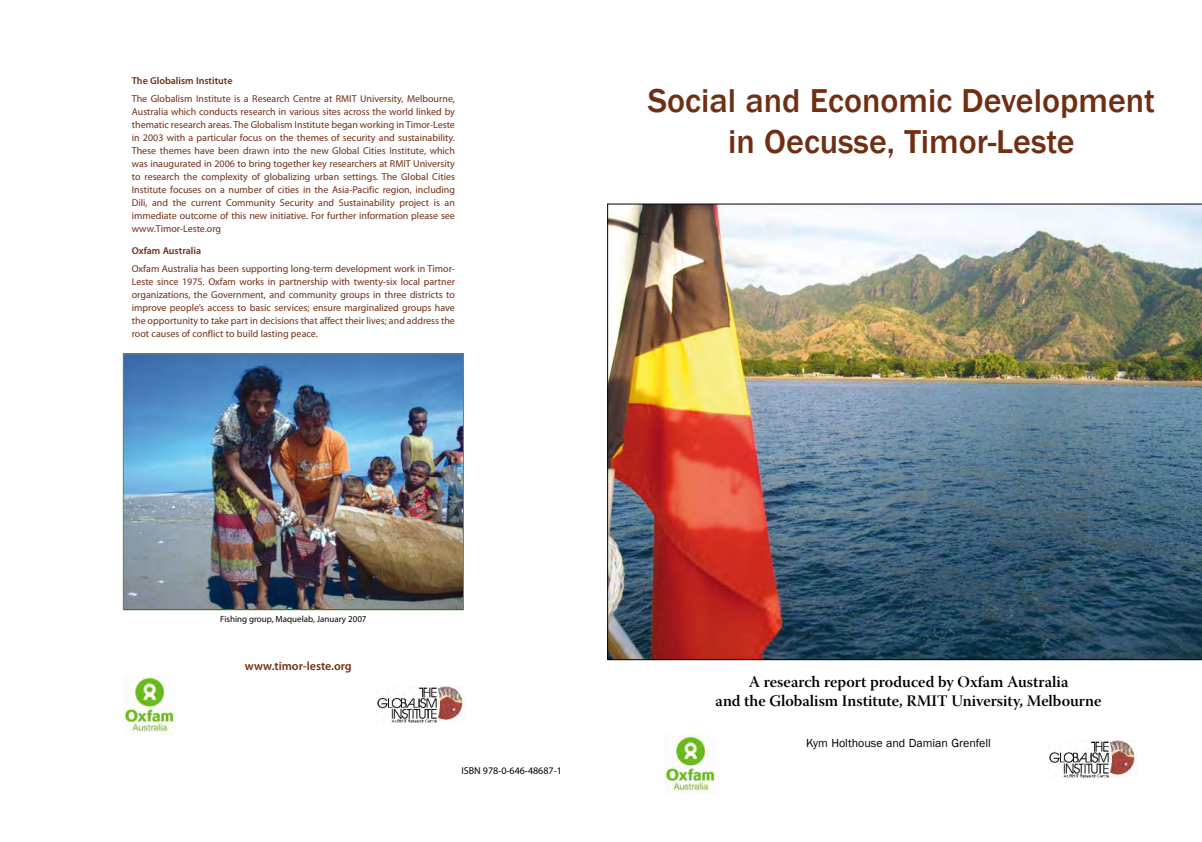
<style>
.page{position:relative;width:1202px;height:842px;background:#fff}
.page>*{position:absolute;margin:0;border:0;box-sizing:border-box;transform-origin:0 0}
.t1{font:500 34px/40.8px "Franklin Gothic";color:#702f13;text-align:center}
.t2{font:16px/19.2px "Warnock Pro Semibold Subh";color:#000;text-align:center}
.t3{font:12px "Franklin Gothic";color:#000}
.t4{font:600 12px "Myriad Pro";color:#702f13}
.t5{font:10px/13px "Myriad Pro";color:#702f13;text-align:justify}
.t6{font:600 10px "Myriad Pro";color:#702f13}
.t7{font:10px "Myriad Pro";color:#000}
.t8{font:9px "Myriad Pro";color:#000}
</style>
<div class="page">
<img style="left:607px;top:204px;width:595px;height:456px">
<img style="left:1048px;top:740px;width:88px;height:37px">
<img style="left:665px;top:734px;width:51px;height:60px">
<img style="left:125px;top:356px;width:337px;height:252px">
<div style="left:123px;top:354px;width:341px;height:256px;border:1px solid #5c9928"></div>
<img style="left:376px;top:686px;width:89px;height:37px">
<img style="left:123px;top:675px;width:51px;height:60px">
<p class="t6" style="left:132px;top:74px;width:102px">The Globalism Institute</p>
<p class="t5" style="left:132px;top:92px;width:325px">The Globalism Institute is a Research Centre at RMIT University, Melbourne, Australia which conducts research in various sites across the world linked by thematic research areas. The Globalism Institute began working in Timor-Leste in 2003 with a particular focus on the themes of security and sustainability.<br>These themes have been drawn into the new Global Cities Institute, which was inaugurated in 2006 to bring together key researchers at RMIT University to research the complexity of globalizing urban settings. The Global Cities Institute focuses on a number of cities in the Asia-Pacific region, including Dili, and the current Community Security and Sustainability project is an immediate outcome of this new initiative. For further information please see www.Timor-Leste.org</p>
<p class="t6" style="left:132px;top:244px;width:71px">Oxfam Australia</p>
<p class="t5" style="left:132px;top:262px;width:325px">Oxfam Australia has been supporting long-term development work in Timor-Leste since 1975. Oxfam works in partnership with twenty-six local partner organizations, the Government, and community groups in three districts to improve people’s access to basic services; ensure marginalized groups have the opportunity to take part in decisions that affect their lives; and address the root causes of conflict to build lasting peace.</p>
<h1 class="t1" style="left:648px;top:81px;width:509px">Social and Economic Development in Oecusse, Timor-Leste</h1>
<p class="t8" style="left:220px;top:614px;width:148px">Fishing group, Maquelab, January 2007</p>
<p class="t4" style="left:245px;top:659px;width:108px">www.timor-leste.org</p>
<p class="t7" style="left:461px;top:765px;width:102px">ISBN 978‑0‑646‑48687‑1</p>
<h2 class="t2" style="left:716px;top:672px;width:387px">A research report produced by Oxfam Australia<br>and the Globalism Institute, RMIT University, Melbourne</h2>
<p class="t3" style="left:806px;top:736px;width:186px">Kym Holthouse and Damian Grenfell</p>
</div>
